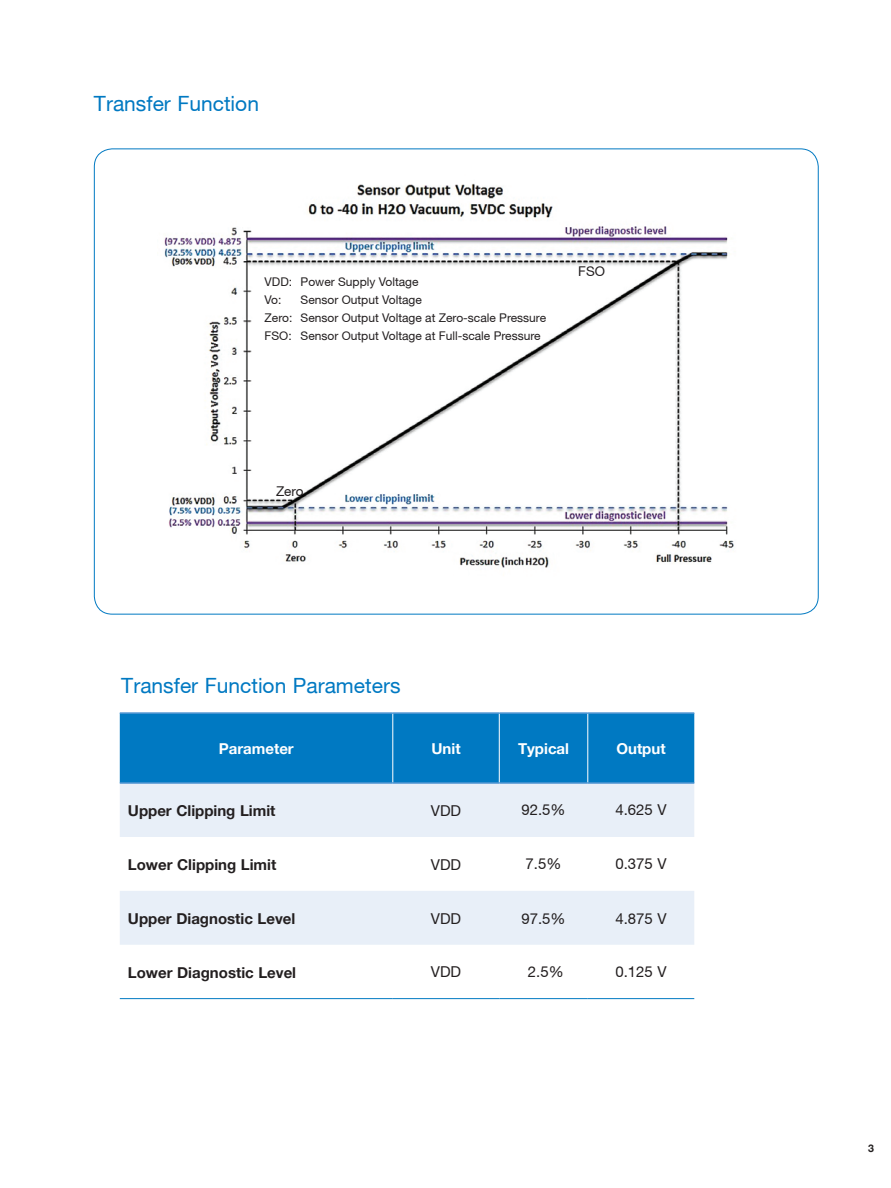
<style>
.page{position:relative;width:891px;height:1188px;background:#fff}
.page>*{position:absolute;margin:0;border:0;box-sizing:border-box;transform-origin:0 0}
.t1{font:21px "Helvetica Neue";color:#0079c2}
.t2{font:700 15px "Helvetica Neue";color:#231f20}
.t3{font:15px "Helvetica Neue";color:#231f20}
.t4{font:700 15px "Helvetica Neue";color:#fff}
.t5{font:13.5px "Helvetica Neue";color:#231f20}
.t6{font:12px/18px "Helvetica Neue";color:#231f20}
.t7{font:700 10.5px "Helvetica Neue";color:#231f20}
</style>
<div class="page">
<img style="left:164px;top:183px;width:570px;height:385px">
<div style="left:120px;top:714px;width:574px;height:68px;background:#0079c2"></div>
<svg style="left:120px;top:784px;width:574px;height:161px;fill:#e8eff8"></svg>
<hr style="left:499px;top:782px;width:89px;height:2px;background:#5b9bd5">
<hr style="left:588px;top:782px;width:106px;height:2px;background:#5b9bd5">
<hr style="left:120px;top:712px;width:273px;height:2px;background:#5b9bd5">
<hr style="left:393px;top:712px;width:106px;height:2px;background:#5b9bd5">
<hr style="left:499px;top:712px;width:89px;height:2px;background:#5b9bd5">
<hr style="left:588px;top:712px;width:106px;height:2px;background:#5b9bd5">
<hr style="left:120px;top:782px;width:273px;height:2px;background:#5b9bd5">
<hr style="left:393px;top:782px;width:106px;height:2px;background:#5b9bd5">
<hr style="left:392px;top:714px;width:1px;height:68px;background:#fff">
<hr style="left:499px;top:714px;width:1px;height:68px;background:#fff">
<hr style="left:587px;top:714px;width:1px;height:68px;background:#fff">
<hr style="left:120px;top:998px;width:273px;height:1px;background:#0079c2">
<hr style="left:393px;top:998px;width:106px;height:1px;background:#0079c2">
<hr style="left:499px;top:998px;width:89px;height:1px;background:#0079c2">
<hr style="left:588px;top:998px;width:106px;height:1px;background:#0079c2">
<h1 class="t1" style="left:94px;top:91px;width:167px">Transfer Function</h1>
<p class="t6" style="left:265px;top:272px;width:155px">VDD: Power Supply Voltage<br>Vo:</p>
<p class="t6" style="left:265px;top:290px;width:283px;text-indent:36px">Sensor Output Voltage<br>Zero: Sensor Output Voltage at Zero-scale Pressure<br>FSO: Sensor Output Voltage at Full-scale Pressure</p>
<p class="t5" style="left:578px;top:264px;width:28px">FSO</p>
<p class="t5" style="left:276px;top:483px;width:29px">Zero</p>
<h1 class="t1" style="left:121px;top:673px;width:281px">Transfer Function Parameters</h1>
<p class="t4" style="left:219px;top:739px;width:76px">Parameter</p>
<p class="t4" style="left:431px;top:739px;width:31px">Unit</p>
<p class="t4" style="left:518px;top:739px;width:53px">Typical</p>
<p class="t4" style="left:616px;top:739px;width:51px">Output</p>
<p class="t2" style="left:128px;top:802px;width:149px">Upper Clipping Limit</p>
<p class="t3" style="left:431px;top:802px;width:32px">VDD</p>
<p class="t3" style="left:521px;top:801px;width:46px">92.5%</p>
<p class="t3" style="left:615px;top:801px;width:53px">4.625 V</p>
<p class="t2" style="left:128px;top:856px;width:150px">Lower Clipping Limit</p>
<p class="t3" style="left:431px;top:856px;width:32px">VDD</p>
<p class="t3" style="left:526px;top:855px;width:37px">7.5%</p>
<p class="t3" style="left:615px;top:855px;width:53px">0.375 V</p>
<p class="t2" style="left:128px;top:910px;width:169px">Upper Diagnostic Level</p>
<p class="t3" style="left:431px;top:909px;width:32px">VDD</p>
<p class="t3" style="left:521px;top:909px;width:46px">97.5%</p>
<p class="t3" style="left:615px;top:909px;width:53px">4.875 V</p>
<p class="t2" style="left:128px;top:963px;width:170px">Lower Diagnostic Level</p>
<p class="t3" style="left:431px;top:963px;width:32px">VDD</p>
<p class="t3" style="left:528px;top:963px;width:37px">2.5%</p>
<p class="t3" style="left:615px;top:963px;width:53px">0.125 V</p>
<p class="t7" style="left:868px;top:1141px;width:7px">3</p>
</div>
